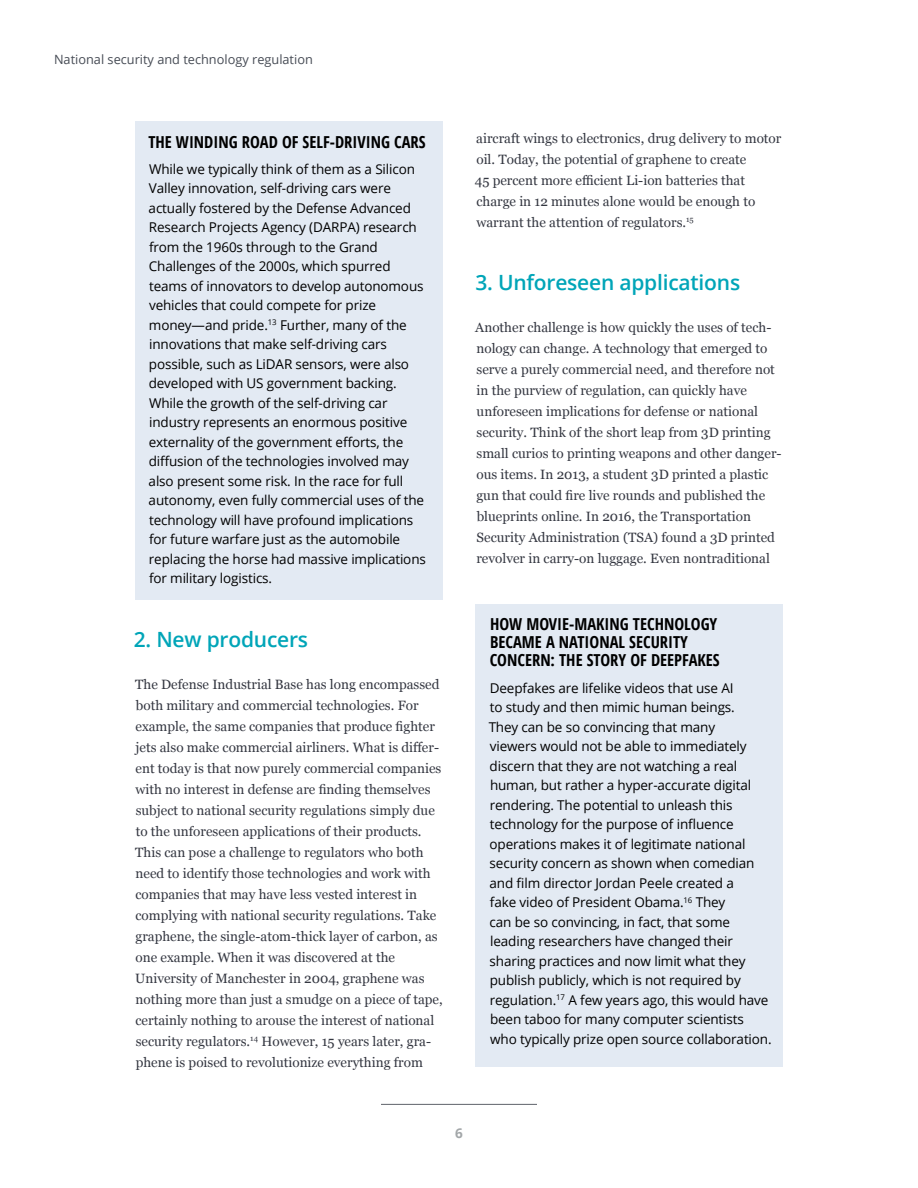
<style>
.page{position:relative;width:918px;height:1188px;background:#fff}
.page>*{position:absolute;margin:0;border:0;box-sizing:border-box;transform-origin:0 0}
.heading2{font:600 21px "Open Sans";letter-spacing:-.01em;color:#00a5b8}
.sidebar-h1{font:700 16.5px/18px "Open Sans Condensed";color:#000}
.body-copy_copy{font:13.5px/21px "Georgia";color:#343741}
.sidebar-body{font:13.5px/19.5px "Open Sans";letter-spacing:-.01em;color:#000}
.t1{font:700 13.5px "Open Sans";color:#a3a7a9}
.t2{font:12.75px "Open Sans";color:#474c55}
</style>
<div class="page">
<hr style="left:381px;top:1104px;width:156px;height:1px;background:#5f636a">
<div style="left:135px;top:122px;width:307px;height:478px;background:#e3eaf3"></div>
<div style="left:476px;top:604px;width:307px;height:462px;background:#e3eaf3"></div>
<p class="t2" style="left:54px;top:50px;width:260px">National security and technology regulation</p>
<p class="sidebar-h1" style="left:148px;top:132px;width:279px">THE WINDING ROAD OF SELF-DRIVING CARS</p>
<p class="sidebar-body" style="left:149px;top:159px;width:279px">While we typically think of them as a Silicon Valley innovation, self-driving cars were actually fostered by the Defense Advanced Research Projects Agency (DARPA) research from the 1960s through to the Grand Challenges of the 2000s, which spurred teams of innovators to develop autonomous vehicles that could compete for prize money—and pride.<sup>13</sup> Further, many of the innovations that make self-driving cars possible, such as LiDAR sensors, were also developed with US government backing.<br>While the growth of the self-driving car industry represents an enormous positive externality of the government efforts, the diffusion of the technologies involved may also present some risk. In the race for full autonomy, even fully commercial uses of the technology will have profound implications for future warfare just as the automobile replacing the horse had massive implications for military logistics.</p>
<p class="heading2" style="left:134px;top:624px;width:176px">2. New producers</p>
<p class="body-copy_copy" style="left:135px;top:673px;width:309px">The Defense Industrial Base has long encompassed both military and commercial technologies. For example, the same companies that produce fighter jets also make commercial airliners. What is differ&shy;ent today is that now purely commercial companies with no interest in defense are finding themselves subject to national security regulations simply due to the unforeseen applications of their products.<br>This can pose a challenge to regulators who both need to identify those technologies and work with companies that may have less vested interest in complying with national security regulations. Take graphene, the single-atom-thick layer of carbon, as one example. When it was discovered at the University of Manchester in 2004, graphene was nothing more than just a smudge on a piece of tape, certainly nothing to arouse the interest of national security regulators.<sup>14</sup> However, 15 years later, gra&shy;phene is poised to revolutionize everything from</p>
<p class="body-copy_copy" style="left:475px;top:127px;width:308px">aircraft wings to electronics, drug delivery to motor oil. Today, the potential of graphene to create<br>45 percent more efficient Li-ion batteries that charge in 12 minutes alone would be enough to warrant the attention of regulators.<sup>15</sup></p>
<p class="heading2" style="left:475px;top:267px;width:266px">3. Unforeseen applications</p>
<p class="body-copy_copy" style="left:475px;top:316px;width:308px">Another challenge is how quickly the uses of tech&shy;nology can change. A technology that emerged to serve a purely commercial need, and therefore not in the purview of regulation, can quickly have unforeseen implications for defense or national security. Think of the short leap from 3D printing small curios to printing weapons and other danger&shy;ous items. In 2013, a student 3D printed a plastic gun that could fire live rounds and published the blueprints online. In 2016, the Transportation Security Administration (TSA) found a 3D printed revolver in carry-on luggage. Even nontraditional</p>
<p class="sidebar-h1" style="left:490px;top:615px;width:231px">HOW MOVIE-MAKING TECHNOLOGY<br>BECAME A NATIONAL SECURITY<br>CONCERN: THE STORY OF DEEPFAKES</p>
<p class="sidebar-body" style="left:489px;top:678px;width:285px">Deepfakes are lifelike videos that use AI<br>to study and then mimic human beings.<br>They can be so convincing that many<br>viewers would not be able to immediately discern that they are not watching a real human, but rather a hyper-accurate digital rendering. The potential to unleash this technology for the purpose of influence operations makes it of legitimate national security concern as shown when comedian and film director Jordan Peele created a<br>fake video of President Obama.<sup>16</sup> They<br>can be so convincing, in fact, that some leading researchers have changed their sharing practices and now limit what they publish publicly, which is not required by regulation.<sup>17</sup> A few years ago, this would have been taboo for many computer scientists who typically prize open source collaboration.</p>
<p class="t1" style="left:455px;top:1123px;width:9px">6</p>
</div>
